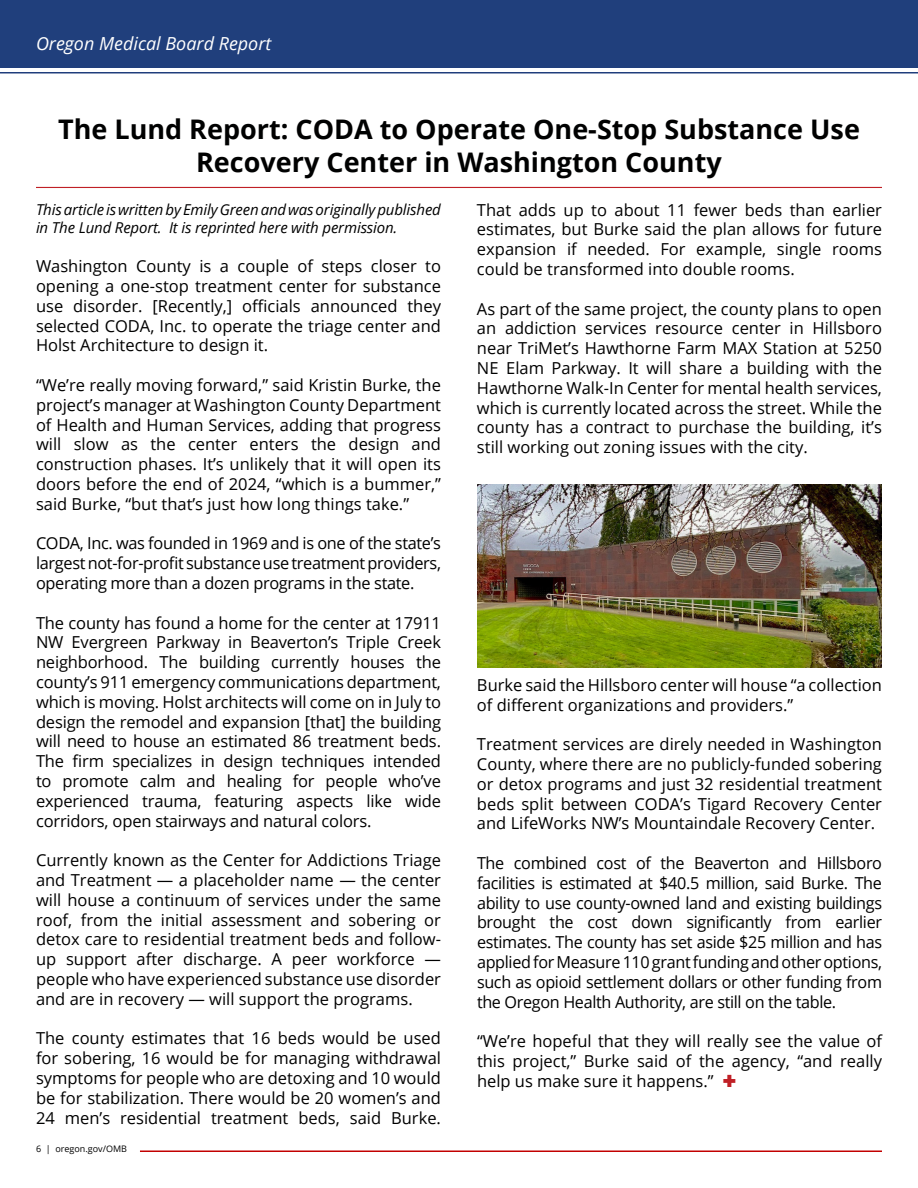
<style>
.page{position:relative;width:918px;height:1188px;background:#fff}
.page>*{position:absolute;margin:0;border:0;box-sizing:border-box;transform-origin:0 0}
.t1{font:700 27px/32.4px "Open Sans";color:#000101;text-align:center}
.t2{font:italic 18px "Open Sans";color:#fff}
.t3{font:16.5px/19.8px "Open Sans";color:#000101;text-align:justify}
.t4{font:italic 15px/18px "Open Sans";letter-spacing:-.01em;color:#000101}
.t5{font:9px "Open Sans";color:#000101}
</style>
<div class="page">
<div style="left:0;top:0;width:918px;height:68px;background:#203f7c"></div>
<hr style="left:0;top:72px;width:918px;height:2px;background:#203e7c">
<hr style="left:140px;top:1150px;width:742px;height:2px;background:#c20000">
<hr style="left:36px;top:187px;width:846px;height:1px;background:#c02026">
<img style="left:477px;top:485px;width:405px;height:182px">
<p class="t2" style="left:36px;top:31px;width:237px">Oregon Medical Board Report</p>
<h1 class="t1" style="left:58px;top:112px;width:803px">The Lund Report: CODA to Operate One-Stop Substance Use<br>Recovery Center in Washington County</h1>
<p class="t4" style="left:36px;top:200px;width:406px">This article is written by Emily Green and was originally published in The Lund Report. It is reprinted here with permission.</p>
<p class="t3" style="left:36px;top:256px;width:407px">Washington County is a couple of steps closer to opening a one-stop treatment center for substance use disorder. [Recently,] officials announced they selected CODA, Inc. to operate the triage center and Holst Architecture to design it.</p>
<p class="t3" style="left:36px;top:375px;width:407px">“We’re really moving forward,” said Kristin Burke, the project’s manager at Washington County Department of Health and Human Services, adding that progress will slow as the center enters the design and construction phases. It’s unlikely that it will open its doors before the end of 2024, “which is a bummer,” said Burke, “but that’s just how long things take.”</p>
<p class="t3" style="left:36px;top:533px;width:407px">CODA, Inc. was founded in 1969 and is one of the state’s largest not-for-profit substance use treatment providers, operating more than a dozen programs in the state.</p>
<p class="t3" style="left:36px;top:612px;width:407px">The county has found a home for the center at 17911<br>NW Evergreen Parkway in Beaverton’s Triple Creek neighborhood. The building currently houses the county’s 911 emergency communications department, which is moving. Holst architects will come on in July to design the remodel and expansion [that] the building will need to house an estimated 86 treatment beds.<br>The firm specializes in design techniques intended to promote calm and healing for people who’ve experienced trauma, featuring aspects like wide corridors, open stairways and natural colors.</p>
<p class="t3" style="left:36px;top:850px;width:407px">Currently known as the Center for Addictions Triage and Treatment — a placeholder name — the center will house a continuum of services under the same roof, from the initial assessment and sobering or detox care to residential treatment beds and follow&shy;up support after discharge. A peer workforce — people who have experienced substance use disorder and are in recovery — will support the programs.</p>
<p class="t3" style="left:36px;top:1028px;width:407px">The county estimates that 16 beds would be used for sobering, 16 would be for managing withdrawal symptoms for people who are detoxing and 10 would be for stabilization. There would be 20 women’s and 24 men’s residential treatment beds, said Burke.</p>
<p class="t5" style="left:36px;top:1143px;width:93px">6 | oregon.gov/OMB</p>
<p class="t3" style="left:477px;top:199px;width:407px">That adds up to about 11 fewer beds than earlier estimates, but Burke said the plan allows for future expansion if needed. For example, single rooms could be transformed into double rooms.</p>
<p class="t3" style="left:477px;top:298px;width:407px">As part of the same project, the county plans to open an addiction services resource center in Hillsboro near TriMet’s Hawthorne Farm MAX Station at 5250<br>NE Elam Parkway. It will share a building with the Hawthorne Walk-In Center for mental health services, which is currently located across the street. While the county has a contract to purchase the building, it’s still working out zoning issues with the city.</p>
<p class="t3" style="left:477px;top:675px;width:407px">Burke said the Hillsboro center will house “a collection of different organizations and providers.”</p>
<p class="t3" style="left:477px;top:734px;width:407px">Treatment services are direly needed in Washington County, where there are no publicly-funded sobering or detox programs and just 32 residential treatment beds split between CODA’s Tigard Recovery Center and LifeWorks NW’s Mountaindale Recovery Center.</p>
<p class="t3" style="left:477px;top:853px;width:407px">The combined cost of the Beaverton and Hillsboro facilities is estimated at $40.5 million, said Burke. The ability to use county-owned land and existing buildings brought the cost down significantly from earlier estimates. The county has set aside $25 million and has applied for Measure 110 grant funding and other options, such as opioid settlement dollars or other funding from the Oregon Health Authority, are still on the table.</p>
<p class="t3" style="left:477px;top:1031px;width:407px">“We’re hopeful that they will really see the value of this project,” Burke said of the agency, “and really help us make sure it happens.”</p>
</div>
